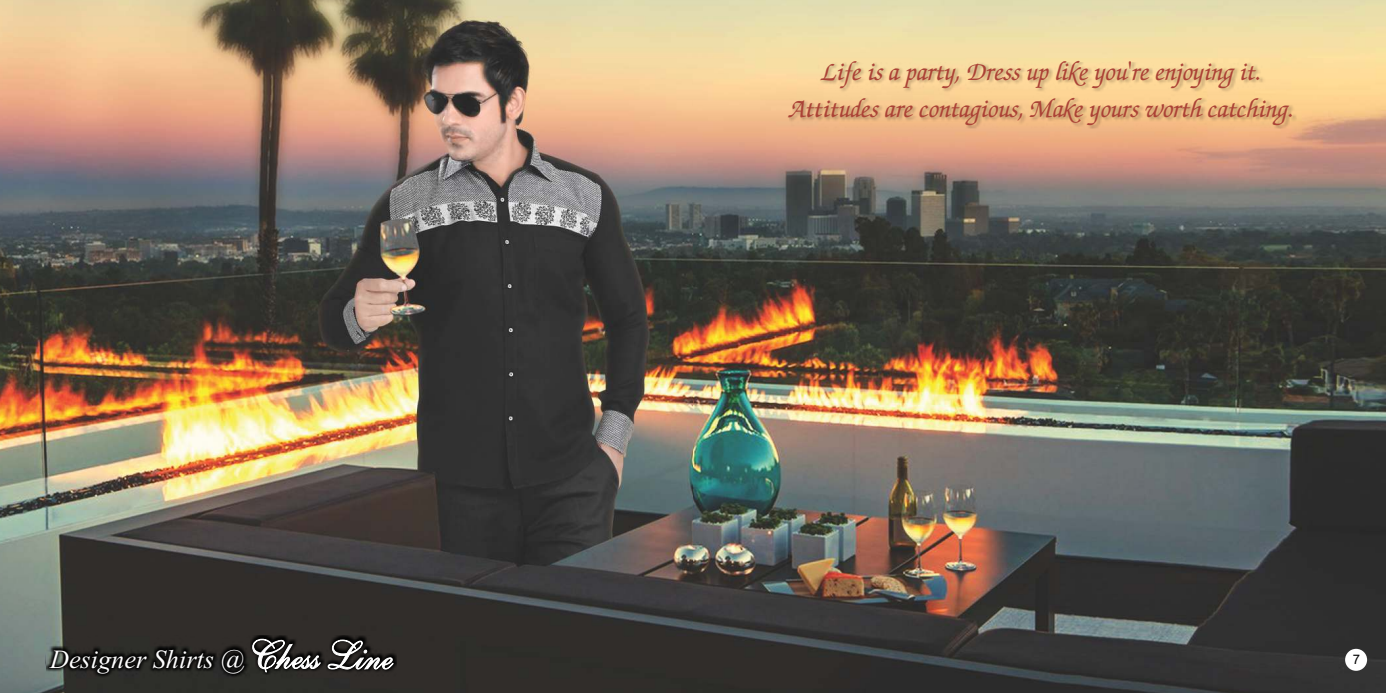
<style>
.page{position:relative;width:1386px;height:693px;background:#fff}
.page>*{position:absolute;margin:0;border:0;box-sizing:border-box;transform-origin:0 0}
.t1{font:italic 500 26.25px/36.3px "Zapf Chancery IT Cby BT";color:#ab4236;text-align:center}
.t2{font:italic 26.25px "Times New Roman";color:#fff}
.t3{font:13.12px "Arial";color:#000}
.s1{font-family:"Shelley Allegro BT";font-style:normal;font-size:39.11px}
</style>
<div class="page">
<img style="left:0;top:0;width:1386px;height:693px">
<div style="left:46px;top:636px;width:351px;height:42px;background:#000;opacity:.98"></div>
<div style="left:1345px;top:649px;width:22px;height:22px;background:#fff;border-radius:50%"></div>
<div style="left:789px;top:62px;width:507px;height:67px;background:#383336;opacity:.29"></div>
<p class="t2" style="left:50px;top:650px;width:344px">Designer Shirts @ <span class="s1">ChessLine</span></p>
<p class="t1" style="left:790px;top:55px;width:506px">Life is a party, Dress up like you're enjoying it.<br>Attitudes are contagious, Make yours worth catching.</p>
<p class="t3" style="left:1353px;top:655px;width:9px">7</p>
</div>
